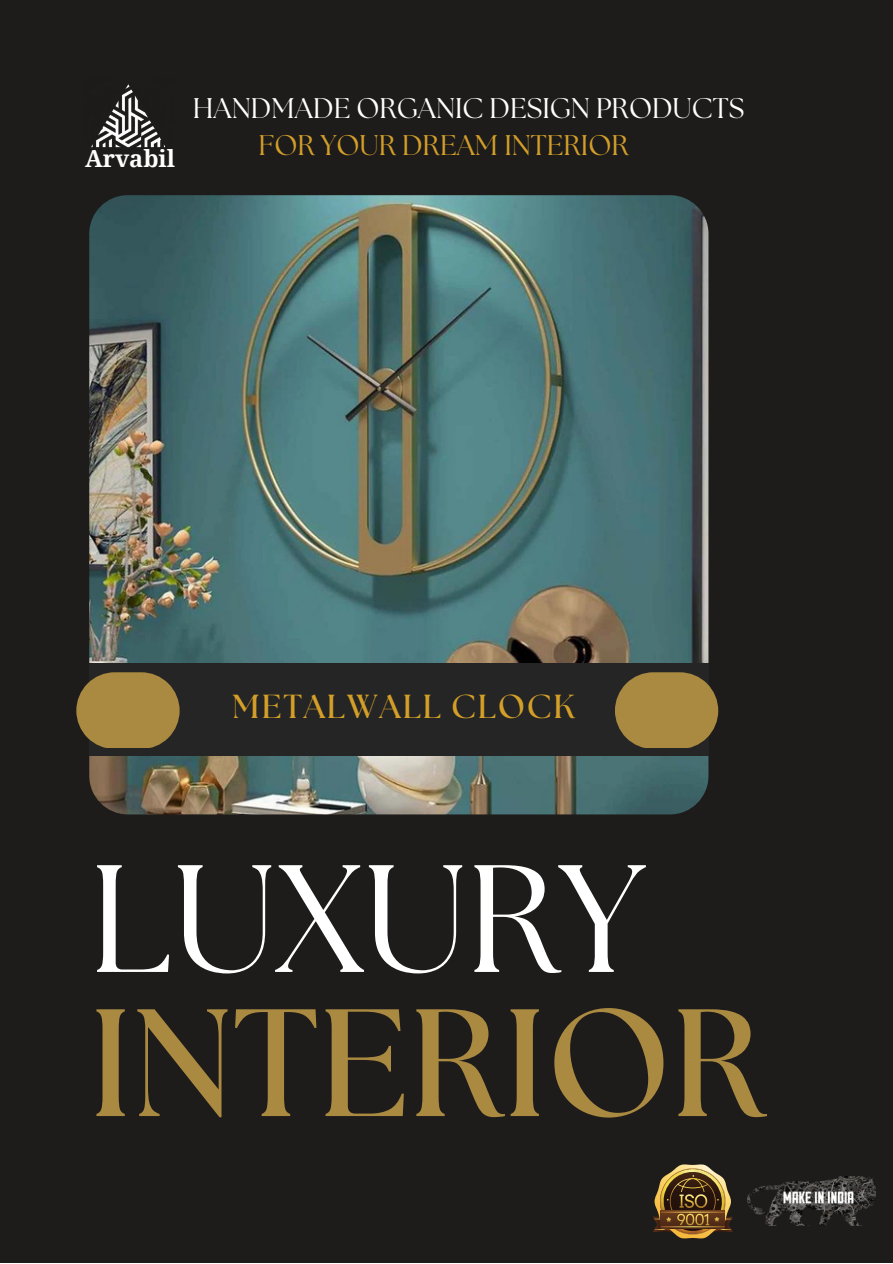
<style>
.page{position:relative;width:893px;height:1264px;background:#fff}
.page>*{position:absolute;margin:0;border:0;box-sizing:border-box;transform-origin:0 0}
.t1{font:700 152.4px "The Seasons";color:#aa8940}
.t2{font:152.4px "The Seasons";color:#fff}
.t3{font:700 33.3px "The Seasons";letter-spacing:.05em;color:#d49f29}
.t4{font:28.35px "The Seasons";color:#fff}
.t5{font:28.35px "The Seasons";color:#d49f29}
.t6{font:700 23.55px "Noto Serif";color:#fff}
</style>
<div class="page">
<div style="left:0;top:0;width:892px;height:1262px;background:#1e1c1b"></div>
<img style="left:89px;top:195px;width:619px;height:619px;border-radius:38px">
<img style="left:91px;top:84px;width:75px;height:64px">
<img style="left:747px;top:1176px;width:127px;height:49px">
<img style="left:653px;top:1164px;width:79px;height:75px">
<div style="left:89px;top:663px;width:619px;height:93px;background:#242524"></div>
<svg style="left:76px;top:672px;width:104px;height:75px;background:#94783a"></svg>
<svg style="left:615px;top:672px;width:103px;height:75px;background:#95793b"></svg>
<p class="t6" style="left:85px;top:142px;width:92px">Arvabil</p>
<p class="t4" style="left:193px;top:96px;width:553px">HANDMADE ORGANIC DESIGN PRODUCTS</p>
<p class="t5" style="left:258px;top:133px;width:371px">FOR YOUR DREAM INTERIOR</p>
<p class="t3" style="left:232px;top:691px;width:344px">METALWALL CLOCK</p>
<h1 class="t2" style="left:89px;top:850px;width:556px">LUXURY</h1>
<h1 class="t1" style="left:89px;top:994px;width:677px">INTERIOR</h1>
</div>
